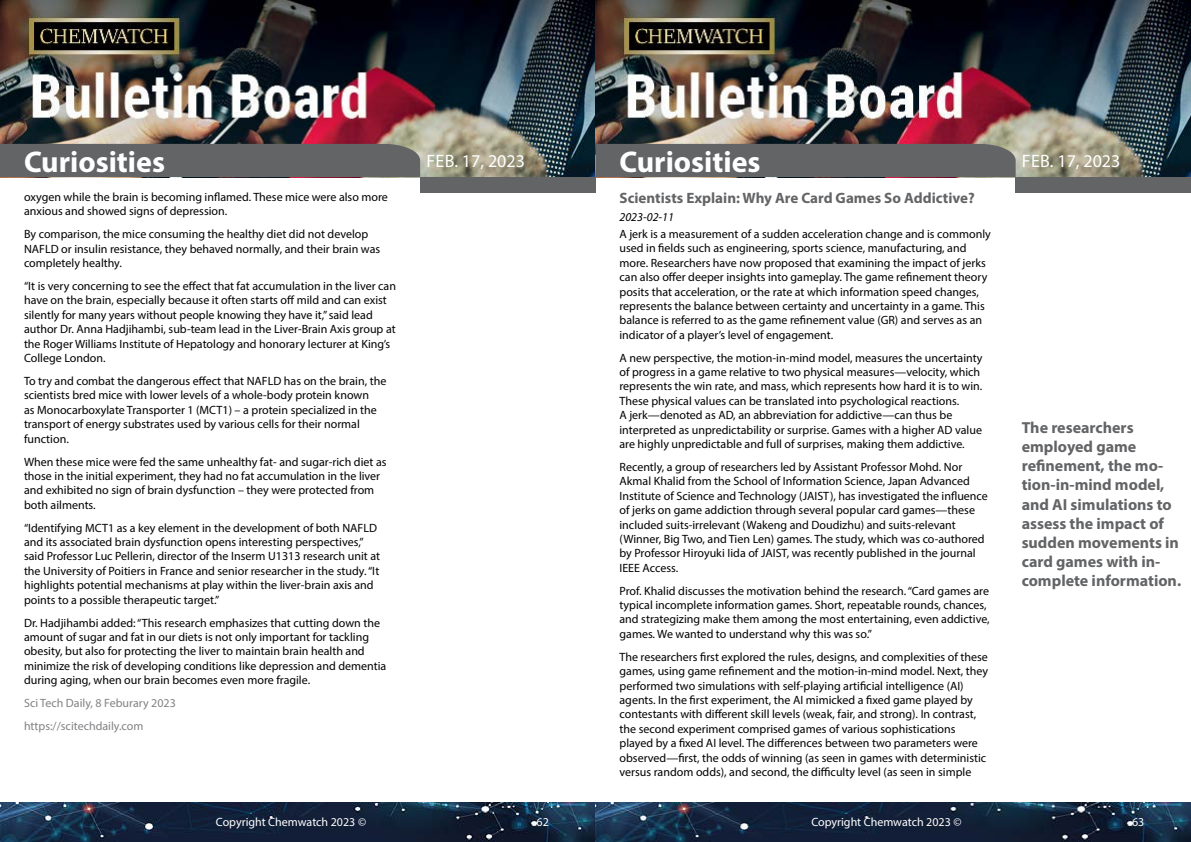
<style>
.page{position:relative;width:1191px;height:842px;background:#fff}
.page>*{position:absolute;margin:0;border:0;box-sizing:border-box;transform-origin:0 0}
.t1{font:700 30px "Myriad Pro";color:#fff}
.t2{font:18px "Myriad Pro";color:#fff}
.t3{font:700 16px/19.2px "Myriad Pro";color:#636466}
.t4{font:700 15px "Myriad Pro";color:#636466}
.t5{font:12px/14.4px "Myriad Pro";color:#000}
.t6{font:12px "Myriad Pro";color:#fff}
.t7{font:12px/22.9px "Myriad Pro";color:#808285}
.t8{font:italic 12px "Myriad Pro";color:#000}
</style>
<div class="page">
<img style="left:0;top:0;width:1191px;height:177px">
<div style="left:420px;top:177px;width:175px;height:15px;background:#636466"></div>
<div style="left:1015px;top:177px;width:176px;height:15px;background:#636466"></div>
<div style="left:0;top:144px;width:420px;height:33px;background:#636466"></div>
<div style="left:595px;top:144px;width:420px;height:33px;background:#636466"></div>
<img style="left:0;top:802px;width:1191px;height:40px">
<h1 class="t1" style="left:24px;top:142px;width:142px">Curiosities</h1>
<h1 class="t1" style="left:619px;top:142px;width:142px">Curiosities</h1>
<p class="t4" style="left:619px;top:188px;width:357px">Scientists Explain: Why Are Card Games So Addictive?</p>
<p class="t8" style="left:619px;top:209px;width:56px">2023-02-11</p>
<p class="t5" style="left:619px;top:226px;width:373px">A jerk is a measurement of a sudden acceleration change and is commonly used in fields such as engineering, sports science, manufacturing, and more. Researchers have now proposed that examining the impact of jerks can also offer deeper insights into gameplay. The game refinement theory posits that acceleration, or the rate at which information speed changes, represents the balance between certainty and uncertainty in a game. This balance is referred to as the game refinement value (GR) and serves as an indicator of a player’s level of engagement.</p>
<p class="t5" style="left:619px;top:350px;width:364px">A new perspective, the motion-in-mind model, measures the uncertainty of progress in a game relative to two physical measures—velocity, which represents the win rate, and mass, which represents how hard it is to win.<br>These physical values can be translated into psychological reactions.<br>A jerk—denoted as AD, an abbreviation for addictive—can thus be interpreted as unpredictability or surprise. Games with a higher AD value are highly unpredictable and full of surprises, making them addictive.</p>
<p class="t5" style="left:619px;top:459px;width:370px">Recently, a group of researchers led by Assistant Professor Mohd. Nor Akmal Khalid from the School of Information Science, Japan Advanced Institute of Science and Technology (JAIST), has investigated the influence of jerks on game addiction through several popular card games—these included suits-irrelevant (Wakeng and Doudizhu) and suits-relevant (Winner, Big Two, and Tien Len) games. The study, which was co-authored by Professor Hiroyuki Iida of JAIST, was recently published in the journal<br>IEEE Access.</p>
<p class="t5" style="left:619px;top:583px;width:372px">Prof. Khalid discusses the motivation behind the research. “Card games are typical incomplete information games. Short, repeatable rounds, chances, and strategizing make them among the most entertaining, even addictive, games. We wanted to understand why this was so.”</p>
<p class="t5" style="left:619px;top:649px;width:370px">The researchers first explored the rules, designs, and complexities of these games, using game refinement and the motion-in-mind model. Next, they performed two simulations with self-playing artificial intelligence (AI) agents. In the first experiment, the AI mimicked a fixed game played by contestants with different skill levels (weak, fair, and strong). In contrast, the second experiment comprised games of various sophistications played by a fixed AI level. The differences between two parameters were observed—first, the odds of winning (as seen in games with deterministic versus random odds), and second, the difficulty level (as seen in simple</p>
<h2 class="t2" style="left:426px;top:149px;width:100px">Feb. 17, 2023</h2>
<h2 class="t2" style="left:1022px;top:149px;width:100px">Feb. 17, 2023</h2>
<p class="t5" style="left:24px;top:190px;width:365px">oxygen while the brain is becoming inflamed. These mice were also more anxious and showed signs of depression.</p>
<p class="t5" style="left:24px;top:227px;width:358px">By comparison, the mice consuming the healthy diet did not develop<br>NAFLD or insulin resistance, they behaved normally, and their brain was completely healthy.</p>
<p class="t5" style="left:24px;top:279px;width:373px">“It is very concerning to see the effect that fat accumulation in the liver can have on the brain, especially because it often starts off mild and can exist silently for many years without people knowing they have it,” said lead author Dr. Anna Hadjihambi, sub-team lead in the Liver-Brain Axis group at the Roger Williams Institute of Hepatology and honorary lecturer at King’s College London.</p>
<p class="t5" style="left:24px;top:374px;width:364px">To try and combat the dangerous effect that NAFLD has on the brain, the scientists bred mice with lower levels of a whole-body protein known<br>as Monocarboxylate Transporter 1 (MCT1) – a protein specialized in the transport of energy substrates used by various cells for their normal function.</p>
<p class="t5" style="left:24px;top:454px;width:364px">When these mice were fed the same unhealthy fat- and sugar-rich diet as those in the initial experiment, they had no fat accumulation in the liver and exhibited no sign of brain dysfunction – they were protected from both ailments.</p>
<p class="t5" style="left:24px;top:520px;width:358px">“Identifying MCT1 as a key element in the development of both NAFLD and its associated brain dysfunction opens interesting perspectives,” said Professor Luc Pellerin, director of the Inserm U1313 research unit at the University of Poitiers in France and senior researcher in the study. “It highlights potential mechanisms at play within the liver-brain axis and points to a possible therapeutic target.”</p>
<p class="t5" style="left:24px;top:615px;width:364px">Dr. Hadjihambi added: “This research emphasizes that cutting down the amount of sugar and fat in our diets is not only important for tackling obesity, but also for protecting the liver to maintain brain health and minimize the risk of developing conditions like depression and dementia during aging, when our brain becomes even more fragile.</p>
<p class="t7" style="left:24px;top:691px;width:153px">Sci Tech Daily, 8 Feburary 2023 https://scitechdaily.com</p>
<h3 class="t3" style="left:1021px;top:417px;width:161px">The researchers employed game refinement, the mo&shy;tion-in-mind model, and AI simulations to assess the impact of sudden movements in card games with in&shy;complete information.</h3>
<p class="t6" style="left:216px;top:815px;width:152px">Copyright Chemwatch 2023 ©</p>
<p class="t6" style="left:536px;top:815px;width:14px">62</p>
<p class="t6" style="left:811px;top:815px;width:152px">Copyright Chemwatch 2023 ©</p>
<p class="t6" style="left:1132px;top:815px;width:14px">63</p>
</div>
